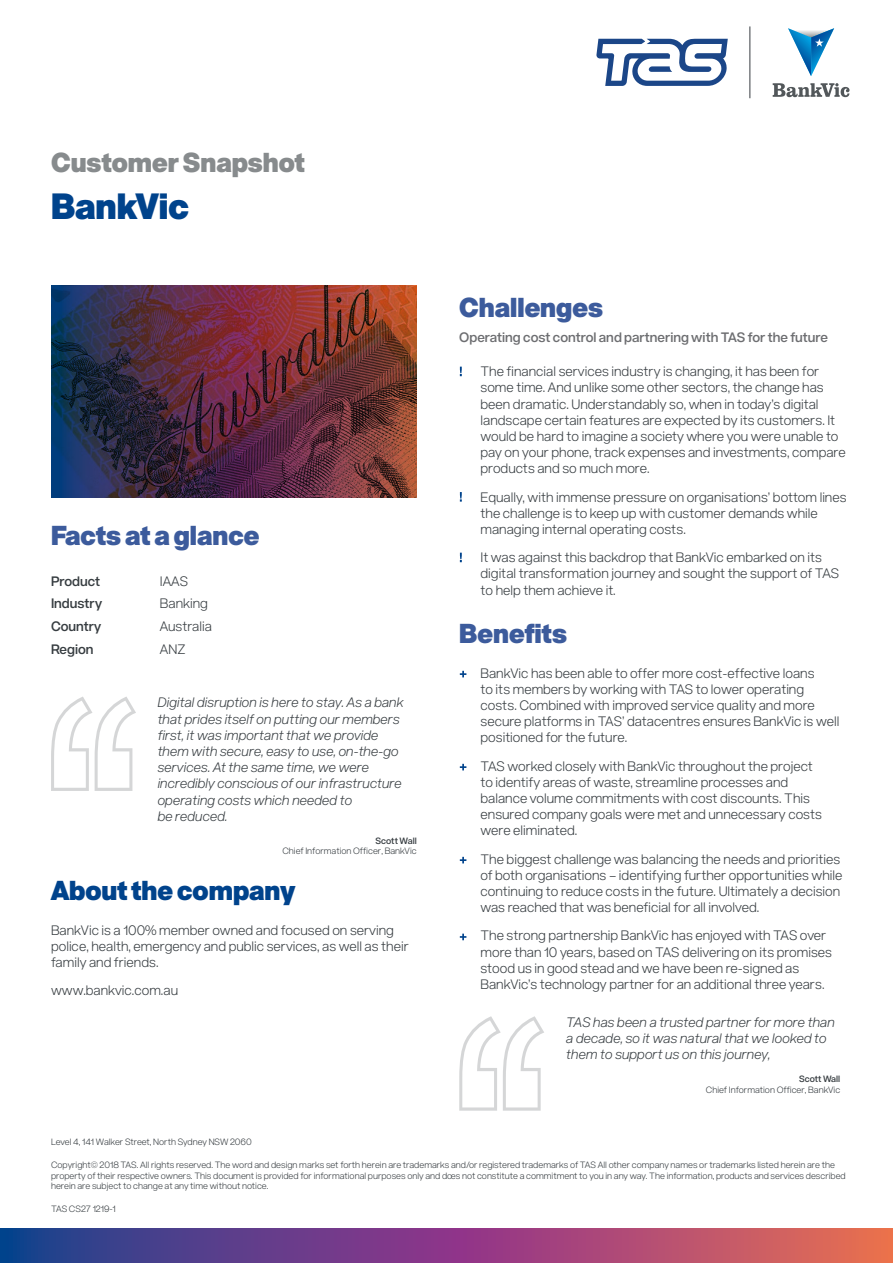
<style>
.page{position:relative;width:893px;height:1263px;background:#fff}
.page>*{position:absolute;margin:0;border:0;box-sizing:border-box;transform-origin:0 0}
.t1{font:900 36px "Acronym";color:#00438c}
.t2{font:900 27px "Acronym";color:#3c5b9c}
.t3{font:900 27px "Acronym";color:#878b8d}
.t4{font:900 27px "Acronym";color:#00438c}
.t5{font:300 13.5px/16.2px "Acronym";color:#373d41}
.t6{font:italic 300 13.5px/16.2px "Acronym";color:#373d41}
.t7{font:600 13.5px "Acronym";color:#6d6e71}
.t8{font:600 13.5px "Acronym";color:#373d41}
.t9{font:700 13.5px "Acronym";color:#fff}
.t10{font:300 9px/10.8px "Acronym";color:#373d41}
.t11{font:600 9px "Acronym";color:#373d41}
.s1{font-weight:700;color:#fff}
</style>
<div class="page">
<svg style="left:596px;top:39px;width:132px;height:47px"></svg>
<svg style="left:788px;top:28px;width:46px;height:48px"></svg>
<svg style="left:773px;top:83px;width:76px;height:14px"></svg>
<hr style="left:750px;top:26px;width:1px;height:72px;background:#373d41">
<svg style="left:51px;top:696px;width:85px;height:95px"></svg>
<svg style="left:0;top:1228px;width:893px;height:35px;background:#87477d"></svg>
<svg style="left:459px;top:1016px;width:85px;height:95px"></svg>
<img style="left:51px;top:285px;width:366px;height:213px">
<h2 class="t3" style="left:51px;top:142px;width:255px">Customer Snapshot</h2>
<h1 class="t1" style="left:51px;top:179px;width:140px">BankVic</h1>
<h2 class="t2" style="left:51px;top:515px;width:210px">Facts at a glance</h2>
<p class="t8" style="left:51px;top:571px;width:51px">Product</p>
<p class="t5" style="left:160px;top:572px;width:30px">IAAS</p>
<p class="t8" style="left:51px;top:594px;width:53px">Industry</p>
<p class="t5" style="left:160px;top:595px;width:49px">Banking</p>
<p class="t8" style="left:51px;top:617px;width:52px">Country</p>
<p class="t5" style="left:160px;top:618px;width:53px">Australia</p>
<p class="t8" style="left:51px;top:639px;width:44px">Region</p>
<p class="t5" style="left:160px;top:640px;width:27px">ANZ</p>
<p class="t6" style="left:157px;top:694px;width:247px">Digital disruption is here to stay. As a bank that prides itself on putting our members first, it was important that we provide them with secure, easy to use, on-the-go services. At the same time, we were incredibly conscious of our infrastructure operating costs which needed to<br>be reduced.</p>
<p class="t11" style="left:375px;top:834px;width:43px">Scott Wall</p>
<p class="t10" style="left:282px;top:845px;width:136px">Chief Information Officer, BankVic</p>
<h2 class="t4" style="left:51px;top:870px;width:246px">About the company</h2>
<p class="t5" style="left:51px;top:921px;width:359px">BankVic is a 100% member owned and focused on serving police, health, emergency and public services, as well as their family and friends.</p>
<p class="t5" style="left:51px;top:981px;width:129px">www.bankvic.com.au</p>
<h2 class="t2" style="left:459px;top:287px;width:145px">Challenges</h2>
<p class="t7" style="left:459px;top:327px;width:370px">Operating cost control and partnering with TAS for the future</p>
<p class="t9" style="left:459px;top:361px;width:5px">!</p>
<p class="t5" style="left:480px;top:363px;width:367px">The financial services industry is changing, it has been for some time. And unlike some other sectors, the change has been dramatic. Understandably so, when in today’s digital landscape certain features are expected by its customers. It would be hard to imagine a society where you were unable to pay on your phone, track expenses and investments, compare products and so much more.</p>
<p class="t9" style="left:459px;top:487px;width:5px">!</p>
<p class="t5" style="left:480px;top:488px;width:368px">Equally, with immense pressure on organisations’ bottom lines the challenge is to keep up with customer demands while managing internal operating costs.</p>
<p class="t9" style="left:459px;top:547px;width:5px">!</p>
<p class="t5" style="left:481px;top:549px;width:360px">It was against this backdrop that BankVic embarked on its digital transformation journey and sought the support of TAS to help them achieve it.</p>
<h2 class="t2" style="left:459px;top:614px;width:109px">Benefits</h2>
<p class="t5" style="left:480px;top:664px;width:360px;text-indent:-21px"><span class="s1">+</span> BankVic has been able to offer more cost-effective loans<br>to its members by working with TAS to lower operating costs. Combined with improved service quality and more secure platforms in TAS’ datacentres ensures BankVic is well positioned for the future.</p>
<p class="t5" style="left:480px;top:757px;width:343px;text-indent:-21px"><span class="s1">+</span> TAS worked closely with BankVic throughout the project to identify areas of waste, streamline processes and balance volume commitments with cost discounts. This ensured company goals were met and unnecessary costs were eliminated.</p>
<p class="t5" style="left:480px;top:850px;width:364px;text-indent:-21px"><span class="s1">+</span> The biggest challenge was balancing the needs and priorities of both organisations – identifying further opportunities while continuing to reduce costs in the future. Ultimately a decision was reached that was beneficial for all involved.</p>
<p class="t5" style="left:480px;top:927px;width:353px;text-indent:-21px"><span class="s1">+</span> The strong partnership BankVic has enjoyed with TAS over more than 10 years, based on TAS delivering on its promises stood us in good stead and we have been re-signed as BankVic’s technology partner for an additional three years.</p>
<p class="t6" style="left:566px;top:1013px;width:270px">TAS has been a trusted partner for more than a decade, so it was natural that we looked to them to support us on this journey,</p>
<p class="t11" style="left:799px;top:1072px;width:43px">Scott Wall</p>
<p class="t10" style="left:706px;top:1084px;width:136px">Chief Information Officer, BankVic</p>
<p class="t10" style="left:51px;top:1136px;width:202px">Level 4, 141 Walker Street, North Sydney NSW 2060</p>
<p class="t10" style="left:51px;top:1159px;width:796px">Copyright© 2018 TAS. All rights reserved. The word and design marks set forth herein are trademarks and/or registered trademarks of TAS All other company names or trademarks listed herein are the property of their respective owners. This document is provided for informational purposes only and does not constitute a commitment to you in any way. The information, products and services described herein are subject to change at any time without notice.</p>
<p class="t10" style="left:51px;top:1203px;width:66px">TAS CS27 1219-1</p>
</div>
